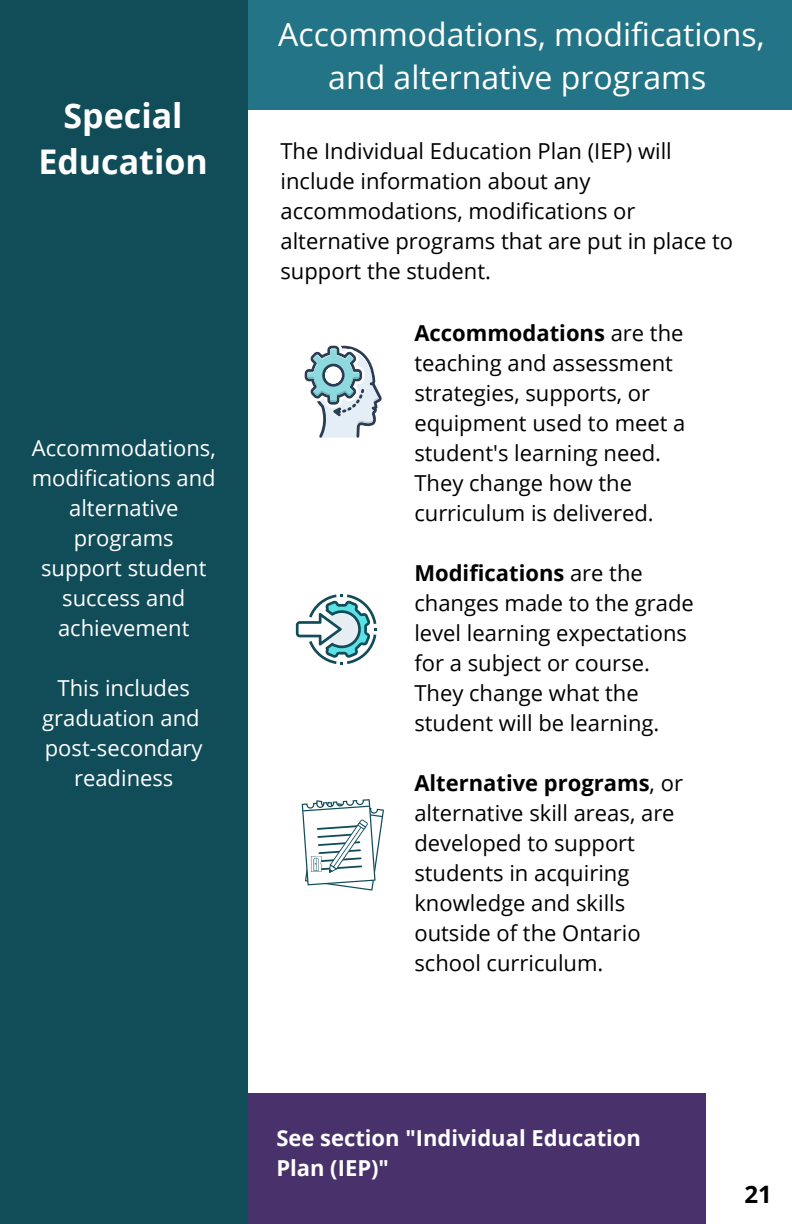
<style>
.page{position:relative;width:792px;height:1224px;background:#fff}
.page>*{position:absolute;margin:0;border:0;box-sizing:border-box;transform-origin:0 0}
.t1{font:700 34px/46.4px "Open Sans";color:#fff;text-align:center}
.t2{font:32px/43.6px "Open Sans";color:#fff;text-align:center}
.t3{font:700 24px "Open Sans";color:#000}
.t4{font:22px/30px "Open Sans";color:#000}
.t5{font:22px/30px "Open Sans";color:#fff;text-align:center}
.t6{font:700 22px/30px "Open Sans";color:#fff}
.s1{font-weight:700}
</style>
<div class="page">
<div style="left:238px;top:0;width:554px;height:110px;background:#237486"></div>
<div style="left:226px;top:1093px;width:480px;height:130px;background:#49326b"></div>
<div style="left:0;top:0;width:247px;height:1224px;background:#114c59"></div>
<svg style="left:305px;top:345px;width:76px;height:93px"></svg>
<svg style="left:296px;top:594px;width:81px;height:71px"></svg>
<svg style="left:302px;top:799px;width:82px;height:92px"></svg>
<h1 class="t1" style="left:38px;top:91px;width:171px">Special<br>Education</h1>
<p class="t5" style="left:32px;top:432px;width:185px">Accommodations, modifications and alternative programs support student success and achievement</p>
<p class="t5" style="left:42px;top:672px;width:162px">This includes graduation and post-secondary readiness</p>
<h2 class="t2" style="left:278px;top:12px;width:488px">Accommodations, modifications, and alternative programs</h2>
<p class="t4" style="left:280px;top:135px;width:454px">The Individual Education Plan (IEP) will include information about any accommodations, modifications or alternative programs that are put in place to support the student.</p>
<p class="t4" style="left:414px;top:317px;width:273px"><span class="s1">Accommodations</span> are the teaching and assessment strategies, supports, or equipment used to meet a student's learning need.<br>They change how the curriculum is delivered.</p>
<p class="t4" style="left:414px;top:557px;width:281px"><span class="s1">Modifications</span> are the changes made to the grade level learning expectations for a subject or course.<br>They change what the student will be learning.</p>
<p class="t4" style="left:414px;top:767px;width:270px"><span class="s1">Alternative programs</span>, or alternative skill areas, are developed to support students in acquiring knowledge and skills outside of the Ontario school curriculum.</p>
<p class="t6" style="left:276px;top:1123px;width:366px">See section "Individual Education<br>Plan (IEP)"</p>
<p class="t3" style="left:744px;top:1177px;width:29px">21</p>
</div>
